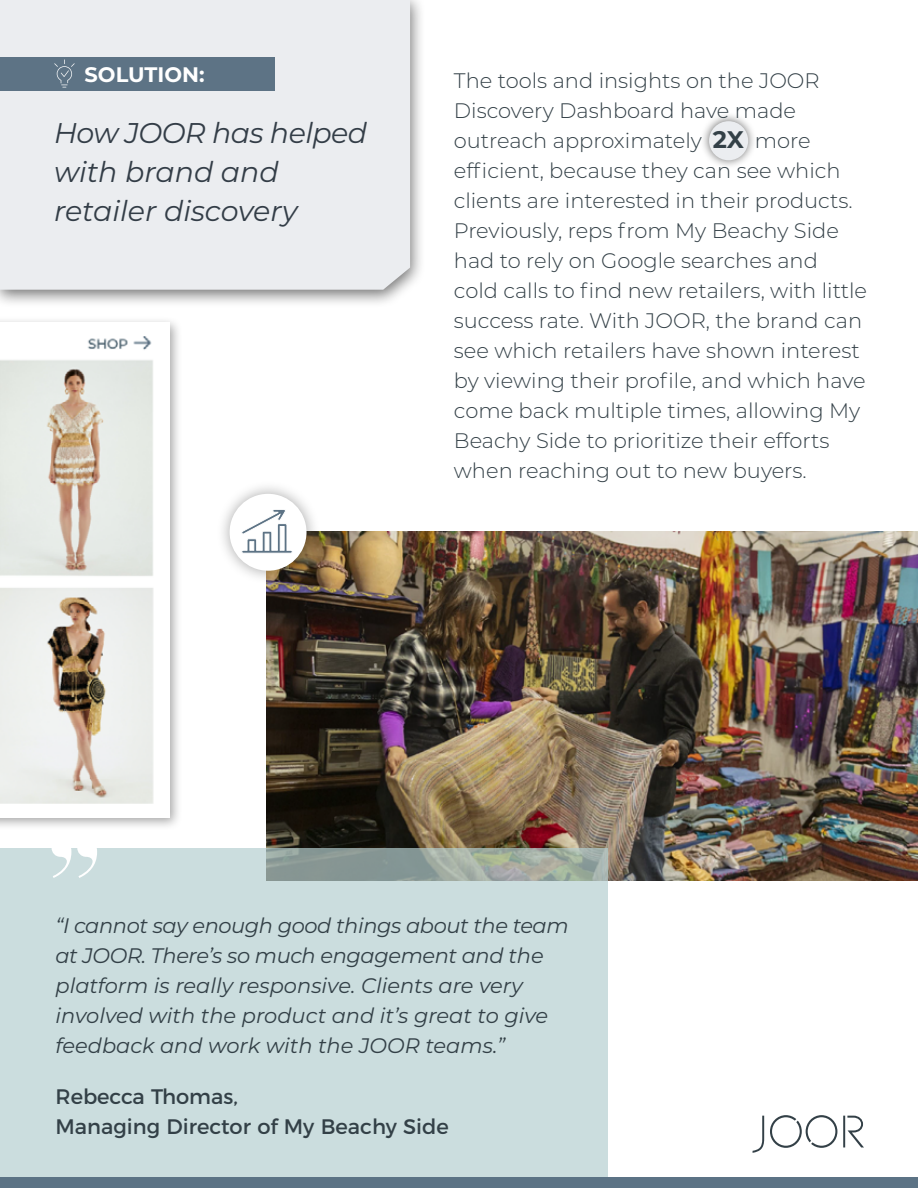
<style>
.page{position:relative;width:918px;height:1188px;background:#fff}
.page>*{position:absolute;margin:0;border:0;box-sizing:border-box;transform-origin:0 0}
.t1{font:153px "Acta Display";color:#fff}
.t2{font:italic 28.5px/39px "Montserrat";letter-spacing:-.005em;color:#333d47}
.t3{font:300 21px/30px "Montserrat";color:#334047}
.t4{font:italic 21px/30px "Montserrat";letter-spacing:-.01em;color:#334047}
.t5{font:21px/30px "Montserrat";color:#334047}
.t6{font:700 21px "Montserrat";color:#fff}
.s1{font-weight:700;font-size:24px}
</style>
<div class="page">
<div style="left:0;top:316px;width:182px;height:515px;background:#000;opacity:.35"></div>
<img style="left:0;top:322px;width:169px;height:495px">
<div style="left:700px;top:112px;width:57px;height:57px;background:#000;opacity:.55"></div>
<div style="left:709px;top:121px;width:39px;height:39px;background:#ebedf0;border-radius:50%"></div>
<img style="left:267px;top:531px;width:651px;height:350px">
<div style="left:0;top:849px;width:608px;height:339px;background:#cbddde"></div>
<div style="left:0;top:0;width:426px;height:308px;background:#000;opacity:.55"></div>
<div style="left:0;top:0;width:410px;height:290px;background:#ebedf0"></div>
<div style="left:0;top:1178px;width:918px;height:10px;background:#5c7385"></div>
<div style="left:0;top:57px;width:274px;height:33px;background:#5d7385"></div>
<svg style="left:54px;top:59px;width:21px;height:29px"></svg>
<div style="left:215px;top:480px;width:106px;height:105px;background:#000;opacity:.35"></div>
<div style="left:230px;top:494px;width:77px;height:77px;background:#fff;border-radius:50%"></div>
<svg style="left:843px;top:1116px;width:21px;height:31px"></svg>
<svg style="left:753px;top:1116px;width:11px;height:37px"></svg>
<svg style="left:770px;top:1115px;width:67px;height:33px"></svg>
<svg style="left:242px;top:509px;width:50px;height:44px"></svg>
<p class="t6" style="left:85px;top:59px;width:121px">SOLUTION:</p>
<h2 class="t2" style="left:54px;top:113px;width:315px">How JOOR has helped with brand and retailer discovery</h2>
<p class="t3" style="left:454px;top:65px;width:415px">The tools and insights on the JOOR Discovery Dashboard have made outreach approximately <span class="s1">2X</span> more efficient, because they can see which clients are interested in their products.<br>Previously, reps from My Beachy Side had to rely on Google searches and cold calls to find new retailers, with little success rate. With JOOR, the brand can see which retailers have shown interest by viewing their profile, and which have come back multiple times, allowing My Beachy Side to prioritize their efforts when reaching out to new buyers.</p>
<h1 class="t1" style="left:39px;top:805px;width:72px">”</h1>
<p class="t4" style="left:56px;top:910px;width:515px">“I cannot say enough good things about the team at JOOR. There’s so much engagement and the platform is really responsive. Clients are very involved with the product and it’s great to give feedback and work with the JOOR teams.”</p>
<p class="t5" style="left:56px;top:1080px;width:395px">Rebecca Thomas,<br>Managing Director of My Beachy Side</p>
</div>
